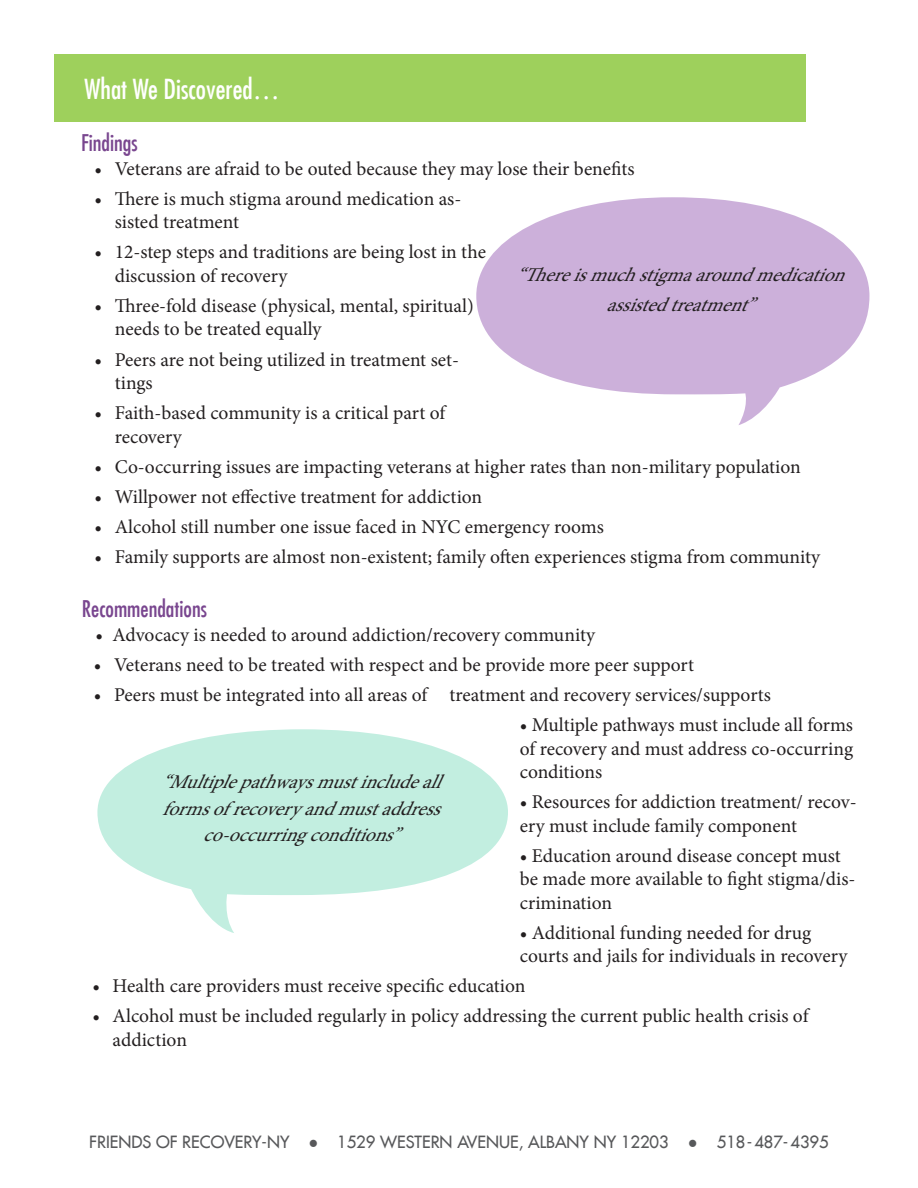
<style>
.page{position:relative;width:918px;height:1188px;background:#fff}
.page>*{position:absolute;margin:0;border:0;box-sizing:border-box;transform-origin:0 0}
.t1{font:condensed 27px "Futura LT";color:#fff}
.t2{font:condensed 22.5px "Futura LT";color:#79468f}
.bullets{font:19.5px/23.4px "Minion Pro";color:#231f20}
.bullets-2{font:italic 19.5px "Minion Pro";color:#231f20}
.t3{font:16.5px "Futura LT";color:#57585a}
.s1{font-family:"Microsoft Sans Serif"}
</style>
<div class="page">
<div style="left:54px;top:54px;width:752px;height:68px;background:#9ed05c"></div>
<svg style="left:476px;top:197px;width:393px;height:228px;fill:#ccb0da"></svg>
<svg style="left:97px;top:729px;width:411px;height:204px;fill:#c2eee0"></svg>
<p class="t1" style="left:85px;top:73px;width:197px">What We Discovered…</p>
<p class="t2" style="left:81px;top:130px;width:58px">Findings</p>
<p class="bullets" style="left:94px;top:157px;width:541px">• Veterans are afraid to be outed because they may lose their benefits</p>
<p class="bullets" style="left:115px;top:187px;width:348px;text-indent:-20px">• There is much stigma around medication as&shy;sisted treatment</p>
<p class="bullets" style="left:115px;top:241px;width:373px;text-indent:-20px">• 12-step steps and traditions are being lost in the discussion of recovery</p>
<p class="bullets" style="left:115px;top:294px;width:361px;text-indent:-20px">• Three-fold disease (physical, mental, spiritual) needs to be treated equally</p>
<p class="bullets" style="left:115px;top:348px;width:346px;text-indent:-20px">• Peers are not being utilized in treatment set&shy;tings</p>
<p class="bullets" style="left:115px;top:401px;width:332px;text-indent:-20px">• Faith-based community is a critical part of recovery</p>
<p class="bullets" style="left:94px;top:455px;width:708px">• Co-occurring issues are impacting veterans at higher rates than non-military population</p>
<p class="bullets" style="left:94px;top:485px;width:389px">• Willpower not effective treatment for addiction</p>
<p class="bullets" style="left:94px;top:515px;width:511px">• Alcohol still number one issue faced in NYC emergency rooms</p>
<p class="bullets" style="left:94px;top:545px;width:727px">• Family supports are almost non-existent; family often experiences stigma from community</p>
<p class="bullets-2" style="left:516px;top:262px;width:342px">“Thereismuchstigmaaroundmedication</p>
<p class="bullets-2" style="left:606px;top:292px;width:161px">assistedtreatment”</p>
<p class="t2" style="left:82px;top:596px;width:127px">Recommendations</p>
<p class="bullets" style="left:95px;top:623px;width:501px">• Advocacy is needed to around addiction/recovery community</p>
<p class="bullets" style="left:94px;top:653px;width:602px">• Veterans need to be treated with respect and be provide more peer support</p>
<p class="bullets" style="left:94px;top:683px;width:679px">• Peers must be integrated into all areas of treatment and recovery services/supports</p>
<p class="bullets" style="left:520px;top:713px;width:335px;text-align:justify">• Multiple pathways must include all forms of recovery and must address co-occurring conditions</p>
<p class="bullets" style="left:520px;top:790px;width:338px">• Resources for addiction treatment/ recov&shy;ery must include family component</p>
<p class="bullets" style="left:520px;top:844px;width:337px">• Education around disease concept must be made more available to fight stigma/dis&shy;crimination</p>
<p class="bullets" style="left:520px;top:921px;width:329px">• Additional funding needed for drug courts and jails for individuals in recovery</p>
<p class="bullets" style="left:92px;top:974px;width:435px">• Health care providers must receive specific education</p>
<p class="bullets" style="left:113px;top:1005px;width:697px;text-indent:-20px">• Alcohol must be included regularly in policy addressing the current public health crisis of addiction</p>
<p class="bullets-2" style="left:162px;top:769px;width:292px">“Multiplepathwaysmustincludeall</p>
<p class="bullets-2" style="left:162px;top:795px;width:291px">formsofrecoveryandmustaddress</p>
<p class="bullets-2" style="left:203px;top:822px;width:210px">co-occurringconditions”</p>
<p class="t3" style="left:89px;top:1131px;width:741px">FRIENDS OF RECOVERY-NY <span class="s1">●</span> 1529 WESTERN AVENUE, ALBANY NY 12203 <span class="s1">●</span> 518-487-4395</p>
</div>
